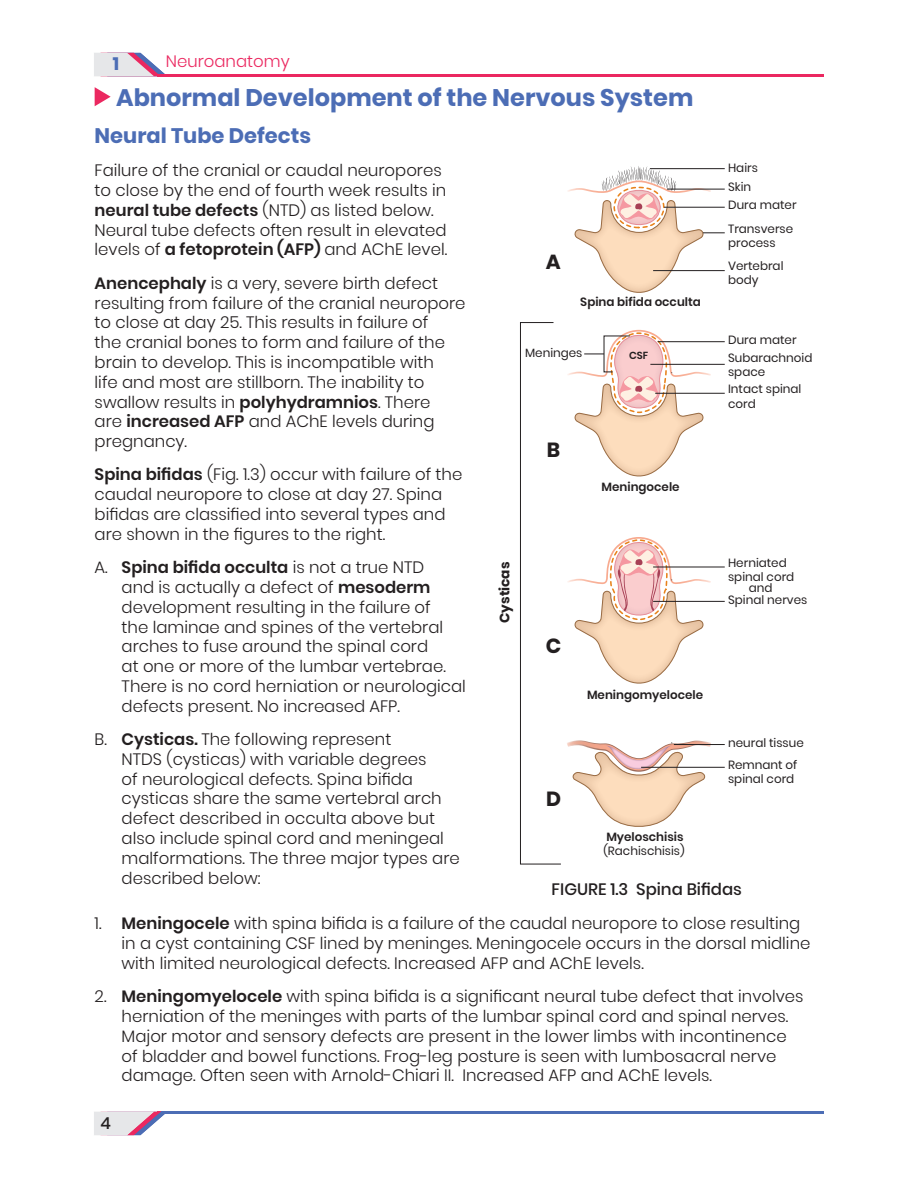
<style>
.page{position:relative;width:918px;height:1188px;background:#fff}
.page>*{position:absolute;margin:0;border:0;box-sizing:border-box;transform-origin:0 0}
.Paragraph_Style_1{font:700 24px "Poppins";color:#4c6db5}
.t1{font:700 21px "Poppins";color:#4c6db5}
.t2{font:700 20.4px "Poppins";color:#231f20}
.t3{font:700 18px "Poppins";color:#4c6db5}
.t4{font:300 16.5px/19.8px "Poppins";color:#231f20}
.t5{font:500 16.5px "Poppins";color:#231f20}
.t6{font:300 16.5px "Poppins";color:#eb2860}
.t7{font:700 13.65px "Poppins";color:#231f20}
.t8{font:12px/14.2px "Poppins";color:#231f20}
.t9{font:600 12px "Poppins";color:#231f20}
.t10{font:600 10.2px "Poppins";color:#231f20}
.s1{font-weight:600}
</style>
<div class="page">
<svg style="left:94px;top:53px;width:71px;height:23px"></svg>
<hr style="left:157px;top:74px;width:667px;height:2px;background:#eb2860">
<svg style="left:94px;top:1112px;width:71px;height:23px"></svg>
<hr style="left:161px;top:1112px;width:663px;height:2px;background:#4c6db5">
<svg style="left:568px;top:166px;width:157px;height:127px"></svg>
<hr style="left:667px;top:189px;width:58px;height:1px;background:#231f20">
<hr style="left:650px;top:364px;width:75px;height:1px;background:#231f20">
<hr style="left:655px;top:393px;width:70px;height:1px;background:#231f20">
<hr style="left:658px;top:341px;width:67px;height:1px;background:#231f20">
<hr style="left:653px;top:567px;width:72px;height:1px;background:#231f20">
<hr style="left:653px;top:601px;width:72px;height:1px;background:#231f20">
<hr style="left:641px;top:767px;width:84px;height:1px;background:#231f20">
<hr style="left:674px;top:744px;width:51px;height:1px;background:#231f20">
<svg style="left:520px;top:322px;width:191px;height:543px"></svg>
<svg style="left:95px;top:87px;width:16px;height:19px"></svg>
<p class="t3" style="left:113px;top:54px;width:8px">1</p>
<p class="t6" style="left:166px;top:52px;width:125px">Neuroanatomy</p>
<p class="Paragraph_Style_1" style="left:116px;top:84px;width:579px">Abnormal Development of the Nervous System</p>
<p class="t1" style="left:95px;top:123px;width:218px">Neural Tube Defects</p>
<p class="t4" style="left:95px;top:161px;width:354px">Failure of the cranial or caudal neuropores to close by the end of fourth week results in <span class="s1">neural tube defects</span> (NTD) as listed below.<br>Neural tube defects often result in elevated levels of <span class="s1">a fetoprotein (AFP)</span> and AChE level.</p>
<p class="t4" style="left:95px;top:273px;width:372px"><span class="s1">Anencephaly</span> is a very, severe birth defect resulting from failure of the cranial neuropore to close at day 25. This results in failure of<br>the cranial bones to form and failure of the brain to develop. This is incompatible with<br>life and most are stillborn. The inability to swallow results in <span class="s1">polyhydramnios</span>. There<br>are <span class="s1">increased AFP</span> and AChE levels during pregnancy.</p>
<p class="t4" style="left:95px;top:465px;width:369px"><span class="s1">Spina bifidas</span> (Fig. 1.3) occur with failure of the caudal neuropore to close at day 27. Spina bifidas are classified into several types and are shown in the figures to the right.</p>
<p class="t4" style="left:122px;top:558px;width:346px;text-indent:-27px">A. <span class="s1">Spina bifida occulta</span> is not a true NTD<br>and is actually a defect of <span class="s1">mesoderm </span>development resulting in the failure of<br>the laminae and spines of the vertebral arches to fuse around the spinal cord<br>at one or more of the lumbar vertebrae.<br>There is no cord herniation or neurological defects present. No increased AFP.</p>
<p class="t4" style="left:122px;top:729px;width:340px;text-indent:-27px">B. <span class="s1">Cysticas.</span> The following represent<br>NTDS (cysticas) with variable degrees<br>of neurological defects. Spina bifida cysticas share the same vertebral arch defect described in occulta above but also include spinal cord and meningeal malformations. The three major types are described below:</p>
<p class="t4" style="left:122px;top:914px;width:690px;text-indent:-27px">1. <span class="s1">Meningocele</span> with spina bifida is a failure of the caudal neuropore to close resulting in a cyst containing CSF lined by meninges. Meningocele occurs in the dorsal midline with limited neurological defects. Increased AFP and AChE levels.</p>
<p class="t4" style="left:122px;top:987px;width:683px;text-indent:-27px">2. <span class="s1">Meningomyelocele</span> with spina bifida is a significant neural tube defect that involves herniation of the meninges with parts of the lumbar spinal cord and spinal nerves.<br>Major motor and sensory defects are present in the lower limbs with incontinence of bladder and bowel functions. Frog-leg posture is seen with lumbosacral nerve damage. Often seen with Arnold-Chiari II. Increased AFP and AChE levels.</p>
<p class="t8" style="left:728px;top:158px;width:31px;line-height:19.2px">Hairs<br>Skin</p>
<p class="t8" style="left:728px;top:198px;width:70px">Dura mater</p>
<p class="t8" style="left:728px;top:222px;width:67px">Transverse process</p>
<p class="t2" style="left:546px;top:250px;width:16px">A</p>
<p class="t8" style="left:728px;top:258px;width:57px">Vertebral body</p>
<p class="t9" style="left:580px;top:295px;width:122px">Spina bifida occulta</p>
<p class="t8" style="left:728px;top:332px;width:70px">Dura mater</p>
<p class="t8" style="left:525px;top:345px;width:59px">Meninges</p>
<p class="t10" style="left:629px;top:350px;width:21px">CSF</p>
<p class="t8" style="left:728px;top:351px;width:86px">Subarachnoid space</p>
<p class="t8" style="left:728px;top:382px;width:75px">Intact spinal cord</p>
<p class="t2" style="left:547px;top:438px;width:15px">B</p>
<p class="t9" style="left:602px;top:479px;width:80px">Meningocele</p>
<p class="t8" style="left:728px;top:556px;width:68px">Herniated spinal cord</p>
<p class="t8" style="left:749px;top:581px;width:25px">and</p>
<p class="t7" style="left:497px;top:623px;width:63px;rotate:-90deg">Cysticas</p>
<p class="t8" style="left:728px;top:592px;width:81px">Spinal nerves</p>
<p class="t2" style="left:546px;top:634px;width:17px">C</p>
<p class="t9" style="left:587px;top:688px;width:118px">Meningomyelocele</p>
<p class="t8" style="left:728px;top:736px;width:77px">neural tissue</p>
<p class="t8" style="left:728px;top:757px;width:71px">Remnant of spinal cord</p>
<p class="t2" style="left:546px;top:788px;width:16px">D</p>
<p class="t8" style="left:603px;top:830px;width:83px"><span class="s1">Myeloschisis </span>(Rachischisis)</p>
<p class="t5" style="left:552px;top:880px;width:192px">FIGURE 1.3 Spina Bifidas</p>
<p class="t5" style="left:100px;top:1113px;width:12px">4</p>
</div>
